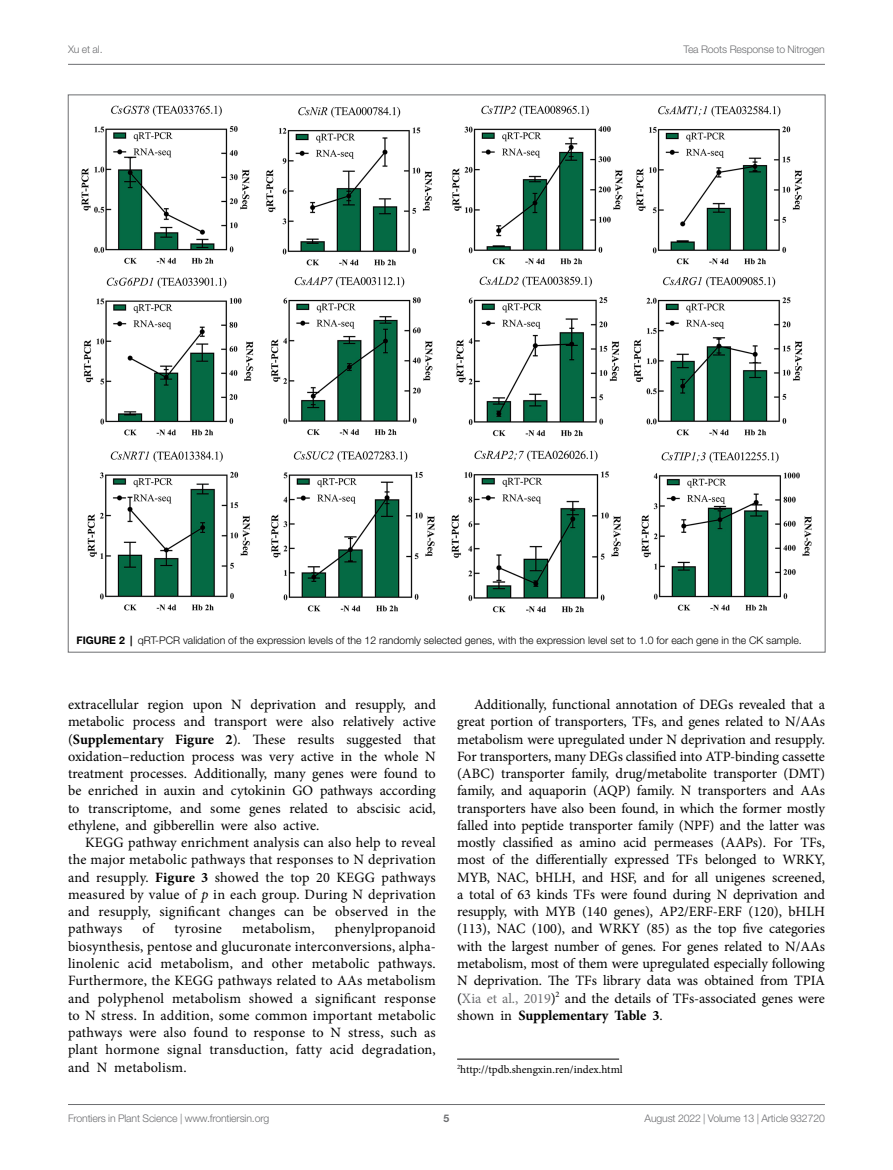
<style>
.page{position:relative;width:893px;height:1170px;background:#fff}
.page>*{position:absolute;margin:0;border:0;box-sizing:border-box;transform-origin:0 0}
.TEXT{font:14.25px/17.2px "Minion Pro";letter-spacing:.01em;color:#000;text-align:justify}
.TEXT_FLUSH{font:14.25px/17.2px "Minion Pro";color:#000;text-align:justify}
.FOOTNOTE{font:11.25px "Minion Pro";color:#000}
.FIG_LEG{font:300 10.5px "Helvetica Neue LT Std";color:#000}
.t1{font:300 10.5px "Helvetica Neue LT Std";letter-spacing:-.015em;color:#6d6e71}
.t2{font:700 10.5px "Helvetica Neue LT Std";color:#6d6e71}
.s1{font-weight:700}
.s2{font-style:italic}
.s3{color:#6d6e71}
</style>
<div class="page">
<hr style="left:68px;top:64px;width:757px;height:1px;background:#6d6e71">
<hr style="left:68px;top:1104px;width:757px;height:1px;background:#6d6e71">
<hr style="left:457px;top:1058px;width:162px;height:1px;background:#000">
<img style="left:81px;top:105px;width:731px;height:508px">
<p class="t1" style="left:68px;top:42px;width:36px">Xu et al.</p>
<p class="t1" style="left:683px;top:42px;width:143px">Tea Roots Response to Nitrogen</p>
<p class="FIG_LEG" style="left:77px;top:633px;width:727px"><span class="s1">FIGURE 2 |</span> qRT-PCR validation of the expression levels of the 12 randomly selected genes, with the expression level set to 1.0 for each gene in the CK sample.</p>
<p class="TEXT_FLUSH" style="left:68px;top:696px;width:369px">extracellular region upon N deprivation and resupply, and metabolic process and transport were also relatively active (<span class="s1">Supplementary Figure 2</span>). These results suggested that oxidation–reduction process was very active in the whole N treatment processes. Additionally, many genes were found to be enriched in auxin and cytokinin GO pathways according to transcriptome, and some genes related to abscisic acid, ethylene, and gibberellin were also active.</p>
<p class="TEXT" style="left:68px;top:834px;width:369px;text-indent:17px">KEGG pathway enrichment analysis can also help to reveal the major metabolic pathways that responses to N deprivation and resupply. <span class="s1">Figure 3</span> showed the top 20 KEGG pathways measured by value of <span class="s2">p</span> in each group. During N deprivation and resupply, significant changes can be observed in the pathways</p>
<p class="TEXT" style="left:68px;top:920px;width:369px;text-indent:267px">phenylpropanoid biosynthesis, pentose and glucuronate interconversions, alpha&shy;linolenic acid metabolism, and other metabolic pathways.<br>Furthermore, the KEGG pathways related to AAs metabolism and polyphenol metabolism showed a significant response to N stress. In addition, some common important metabolic pathways were also found to response to N stress, such as plant hormone signal transduction, fatty acid degradation, and N metabolism.</p>
<p class="TEXT" style="left:143px;top:920px;width:13px">of</p>
<p class="TEXT" style="left:174px;top:920px;width:49px">tyrosine</p>
<p class="TEXT" style="left:242px;top:920px;width:74px">metabolism,</p>
<p class="TEXT" style="left:457px;top:696px;width:369px;text-indent:17px">Additionally, functional annotation of DEGs revealed that a great portion of transporters, TFs, and genes related to N/AAs metabolism were upregulated under N deprivation and resupply.<br>For transporters, many DEGs classified into ATP-binding cassette (ABC) transporter family, drug/metabolite transporter (DMT) family, and aquaporin (AQP) family. N transporters and AAs transporters have also been found, in which the former mostly falled into peptide transporter family (NPF) and the latter was mostly classified as amino acid permeases (AAPs). For TFs, most of the differentially expressed TFs belonged to WRKY, MYB, NAC, bHLH, and HSF, and for all unigenes screened, a total of 63 kinds TFs were found during N deprivation and resupply, with MYB (140 genes), AP2/ERF-ERF (120), bHLH (113), NAC (100), and WRKY (85) as the top five categories with the largest number of genes. For genes related to N/AAs metabolism, most of them were upregulated especially following N deprivation. The TFs library data was obtained from TPIA (<span class="s3">Xia et al., 2019</span>)<sup>2</sup> and the details of TFs-associated genes were shown in <span class="s1">Supplementary Table 3</span>.</p>
<p class="FOOTNOTE" style="left:457px;top:1061px;width:167px"><sup>2</sup>http://tpdb.shengxin.ren/index.html</p>
<p class="t1" style="left:68px;top:1111px;width:203px">Frontiers in Plant Science | www.frontiersin.org</p>
<p class="t2" style="left:444px;top:1111px;width:7px">5</p>
<p class="t1" style="left:645px;top:1111px;width:182px">August 2022 | Volume 13 | Article 932720</p>
</div>
